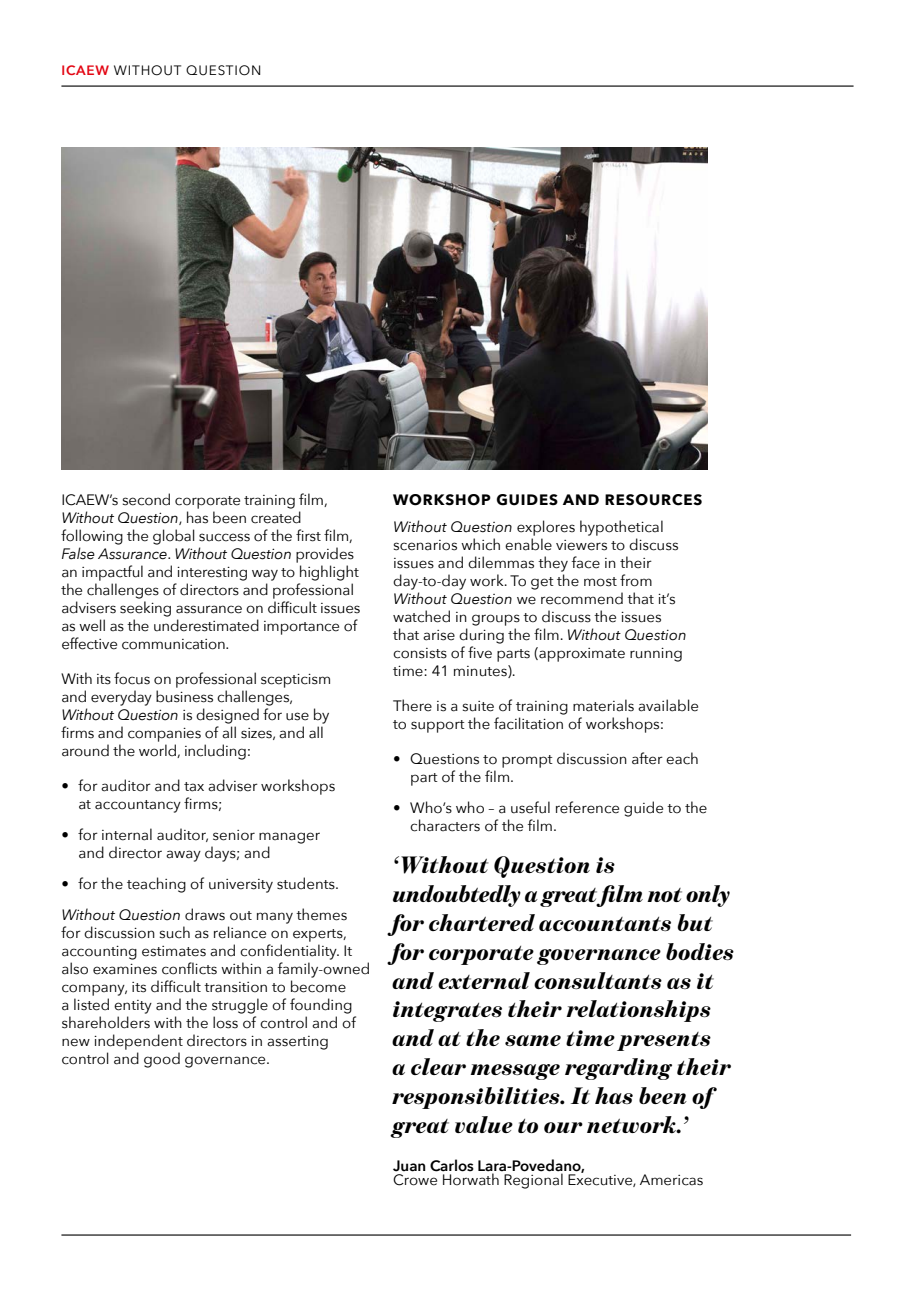
<style>
.page{position:relative;width:915px;height:1297px;background:#fff}
.page>*{position:absolute;margin:0;border:0;box-sizing:border-box;transform-origin:0 0}
.Pull_Quote_01{font:italic 900 24px/28.8px "Benton Mod Disp";letter-spacing:.02em;color:#000}
.Body_01{font:15px/18px "Avenir Next";color:#000}
.Job_Title_01{font:15px/14.2px "Avenir Next";color:#000}
.Subhead_01{font:700 15px "Avenir Next";letter-spacing:.06em;color:#000}
.Running_Header_01{font:13.5px "Avenir Next";letter-spacing:.06em;color:#000}
.s1{font-weight:600;color:#e30613}
.s2{font-style:italic}
.s3{font-weight:600}
</style>
<div class="page">
<img style="left:61px;top:148px;width:646px;height:321px">
<hr style="left:61px;top:86px;width:792px;height:1px;background:#000">
<hr style="left:61px;top:1234px;width:789px;height:1px;background:#000">
<p class="Running_Header_01" style="left:61px;top:59px;width:201px"><span class="s1">ICAEW</span> WITHOUT QUESTION</p>
<p class="Body_01" style="left:61px;top:490px;width:300px">ICAEW’s second corporate training film, <span class="s2">Without Question</span>, has been created following the global success of the first film, <span class="s2">False Assurance</span>. <span class="s2">Without Question</span> provides an impactful and interesting way to highlight the challenges of directors and professional advisers seeking assurance on difficult issues as well as the underestimated importance of effective communication.</p>
<p class="Body_01" style="left:61px;top:669px;width:271px">With its focus on professional scepticism and everyday business challenges, <span class="s2">Without Question</span> is designed for use by firms and companies of all sizes, and all around the world, including:</p>
<p class="Body_01" style="left:78px;top:776px;width:258px;text-indent:-17px">• for auditor and tax adviser workshops at accountancy firms;</p>
<p class="Body_01" style="left:78px;top:825px;width:243px;text-indent:-17px">• for internal auditor, senior manager and director away days; and</p>
<p class="Body_01" style="left:61px;top:874px;width:279px">• for the teaching of university students.</p>
<p class="Body_01" style="left:61px;top:905px;width:310px"><span class="s2">Without Question</span> draws out many themes<br>for discussion such as reliance on experts, accounting estimates and confidentiality. It also examines conflicts within a family-owned company, its difficult transition to become<br>a listed entity and the struggle of founding shareholders with the loss of control and of new independent directors in asserting control and good governance.</p>
<p class="Subhead_01" style="left:393px;top:487px;width:310px">WORKSHOP GUIDES AND RESOURCES</p>
<p class="Body_01" style="left:393px;top:517px;width:295px"><span class="s2">Without Question</span> explores hypothetical scenarios which enable viewers to discuss issues and dilemmas they face in their day-to-day work. To get the most from <span class="s2">Without Question</span> we recommend that it’s watched in groups to discuss the issues that arise during the film. <span class="s2">Without Question </span>consists of five parts (approximate running time: 41 minutes).</p>
<p class="Body_01" style="left:393px;top:696px;width:307px">There is a suite of training materials available to support the facilitation of workshops:</p>
<p class="Body_01" style="left:410px;top:749px;width:290px;text-indent:-17px">• Questions to prompt discussion after each part of the film.</p>
<p class="Body_01" style="left:410px;top:798px;width:299px;text-indent:-17px">• Who’s who – a useful reference guide to the characters of the film.</p>
<p class="Pull_Quote_01" style="left:393px;top:851px;width:343px">‘Without Question is undoubtedly a great film not only for chartered accountants but for corporate governance bodies and external consultants as it integrates their relationships and at the same time presents<br>a clear message regarding their responsibilities. It has been of great value to our network.’</p>
<p class="Job_Title_01" style="left:393px;top:1158px;width:312px"><span class="s3">Juan Carlos Lara-Povedano,<br></span>Crowe Horwath Regional Executive, Americas</p>
</div>
